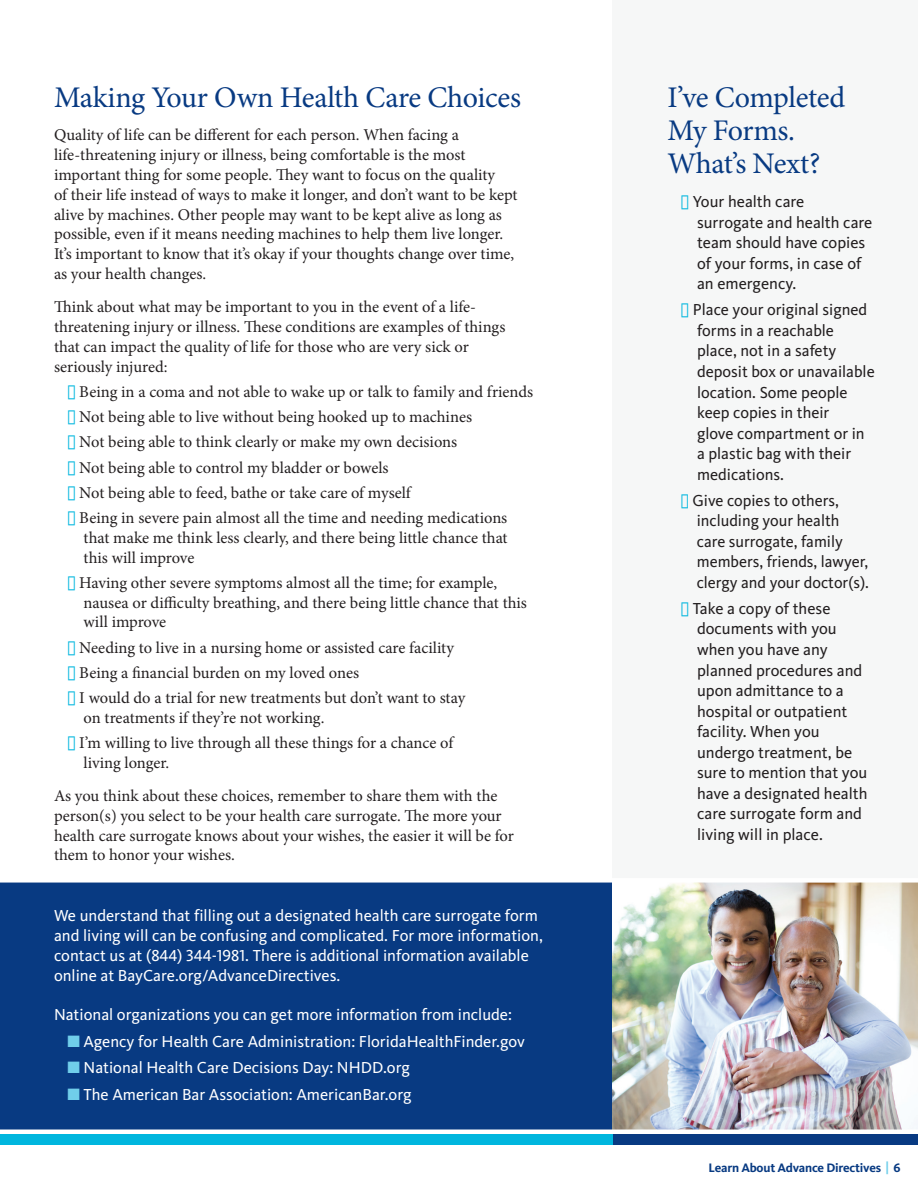
<style>
.page{position:relative;width:918px;height:1188px;background:#fff}
.page>*{position:absolute;margin:0;border:0;box-sizing:border-box;transform-origin:0 0}
.A_Heads{font:30px/33px "Minion Pro";letter-spacing:-.015em;color:#083a82}
.t1{font:16.5px/19.8px "Minion Pro";letter-spacing:-.005em;color:#231f20}
.t2{font:16.5px/20.5px "BC Kievit OT Book";color:#231f20}
.t3{font:16.5px/19.8px "BC Kievit OT Book";color:#fff}
.t4{font:12.75px "BC Kievit OT Bold";letter-spacing:-.015em;color:#083a82}
.s1{color:#00b6de}
.s2{color:#70ceea}
</style>
<div class="page">
<div style="left:613px;top:1134px;width:305px;height:10px;background:#083a82"></div>
<div style="left:0;top:1134px;width:613px;height:10px;background:#00b6de"></div>
<div style="left:0;top:880px;width:613px;height:253px;background:#083a82"></div>
<div style="left:612px;top:0;width:306px;height:1134px;background:#f6f7f7"></div>
<img style="left:612px;top:883px;width:306px;height:247px">
<div style="left:0;top:878px;width:918px;height:5px;background:#fff"></div>
<hr style="left:0;top:1130px;width:918px;height:4px;background:#fff">
<p class="A_Heads" style="left:54px;top:81px;width:469px">Making Your Own Health Care Choices</p>
<p class="t1" style="left:54px;top:125px;width:465px">Quality of life can be different for each person. When facing a life-threatening injury or illness, being comfortable is the most important thing for some people. They want to focus on the quality<br>of their life instead of ways to make it longer, and don’t want to be kept alive by machines. Other people may want to be kept alive as long as possible, even if it means needing machines to help them live longer.<br>It’s important to know that it’s okay if your thoughts change over time, as your health changes.</p>
<p class="t1" style="left:54px;top:297px;width:453px">Think about what may be important to you in the event of a life&shy;threatening injury or illness. These conditions are examples of things that can impact the quality of life for those who are very sick or seriously injured:</p>
<p class="t1" style="left:68px;top:382px;width:467px"><span class="s1">■</span> Being in a coma and not able to wake up or talk to family and friends</p>
<p class="t1" style="left:68px;top:407px;width:406px"><span class="s1">■</span> Not being able to live without being hooked up to machines</p>
<p class="t1" style="left:68px;top:432px;width:391px"><span class="s1">■</span> Not being able to think clearly or make my own decisions</p>
<p class="t1" style="left:68px;top:457px;width:323px"><span class="s1">■</span> Not being able to control my bladder or bowels</p>
<p class="t1" style="left:68px;top:483px;width:345px"><span class="s1">■</span> Not being able to feed, bathe or take care of myself</p>
<p class="t1" style="left:84px;top:508px;width:426px;text-align:justify;text-indent:-16px"><span class="s1">■</span> Being in severe pain almost all the time and needing medications that make me think less clearly, and there being little chance that this will improve</p>
<p class="t1" style="left:84px;top:573px;width:445px;text-indent:-16px"><span class="s1">■</span> Having other severe symptoms almost all the time; for example, nausea or difficulty breathing, and there being little chance that this will improve</p>
<p class="t1" style="left:68px;top:637px;width:388px"><span class="s1">■</span> Needing to live in a nursing home or assisted care facility</p>
<p class="t1" style="left:68px;top:663px;width:293px"><span class="s1">■</span> Being a financial burden on my loved ones</p>
<p class="t1" style="left:84px;top:688px;width:383px;text-indent:-16px"><span class="s1">■</span> I would do a trial for new treatments but don’t want to stay on treatments if they’re not working.</p>
<p class="t1" style="left:84px;top:733px;width:371px;text-indent:-16px"><span class="s1">■</span> I’m willing to live through all these things for a chance of living longer.</p>
<p class="t1" style="left:54px;top:786px;width:461px">As you think about these choices, remember to share them with the person(s) you select to be your health care surrogate. The more your health care surrogate knows about your wishes, the easier it will be for them to honor your wishes.</p>
<p class="t3" style="left:54px;top:906px;width:490px">We understand that filling out a designated health care surrogate form and living will can be confusing and complicated. For more information, contact us at (844) 344-1981. There is additional information available online at BayCare.org/AdvanceDirectives.</p>
<p class="t3" style="left:54px;top:1005px;width:460px">National organizations you can get more information from include:</p>
<p class="t3" style="left:68px;top:1032px;width:459px"><span class="s2">■</span> Agency for Health Care Administration: FloridaHealthFinder.gov</p>
<p class="t3" style="left:68px;top:1058px;width:344px"><span class="s2">■</span> National Health Care Decisions Day: NHDD.org</p>
<p class="t3" style="left:68px;top:1085px;width:345px"><span class="s2">■</span> The American Bar Association: AmericanBar.org</p>
<p class="A_Heads" style="left:667px;top:81px;width:179px">I’ve Completed<br>My Forms.<br>What’s Next?</p>
<p class="t2" style="left:697px;top:192px;width:177px;text-indent:-16px"><span class="s1">■</span> Your health care surrogate and health care team should have copies of your forms, in case of an emergency.</p>
<p class="t2" style="left:697px;top:300px;width:179px;text-indent:-16px"><span class="s1">■</span> Place your original signed forms in a reachable place, not in a safety deposit box or unavailable location. Some people keep copies in their<br>glove compartment or in a plastic bag with their medications.</p>
<p class="t2" style="left:697px;top:490px;width:174px;text-indent:-16px"><span class="s1">■</span> Give copies to others, including your health care surrogate, family members, friends, lawyer, clergy and your doctor(s).</p>
<p class="t2" style="left:697px;top:598px;width:172px;text-indent:-16px"><span class="s1">■</span> Take a copy of these documents with you when you have any planned procedures and upon admittance to a hospital or outpatient facility. When you undergo treatment, be sure to mention that you have a designated health care surrogate form and living will in place.</p>
<p class="t4" style="left:709px;top:1160px;width:194px">Learn About Advance Directives <span class="s2">|</span> 6</p>
</div>
